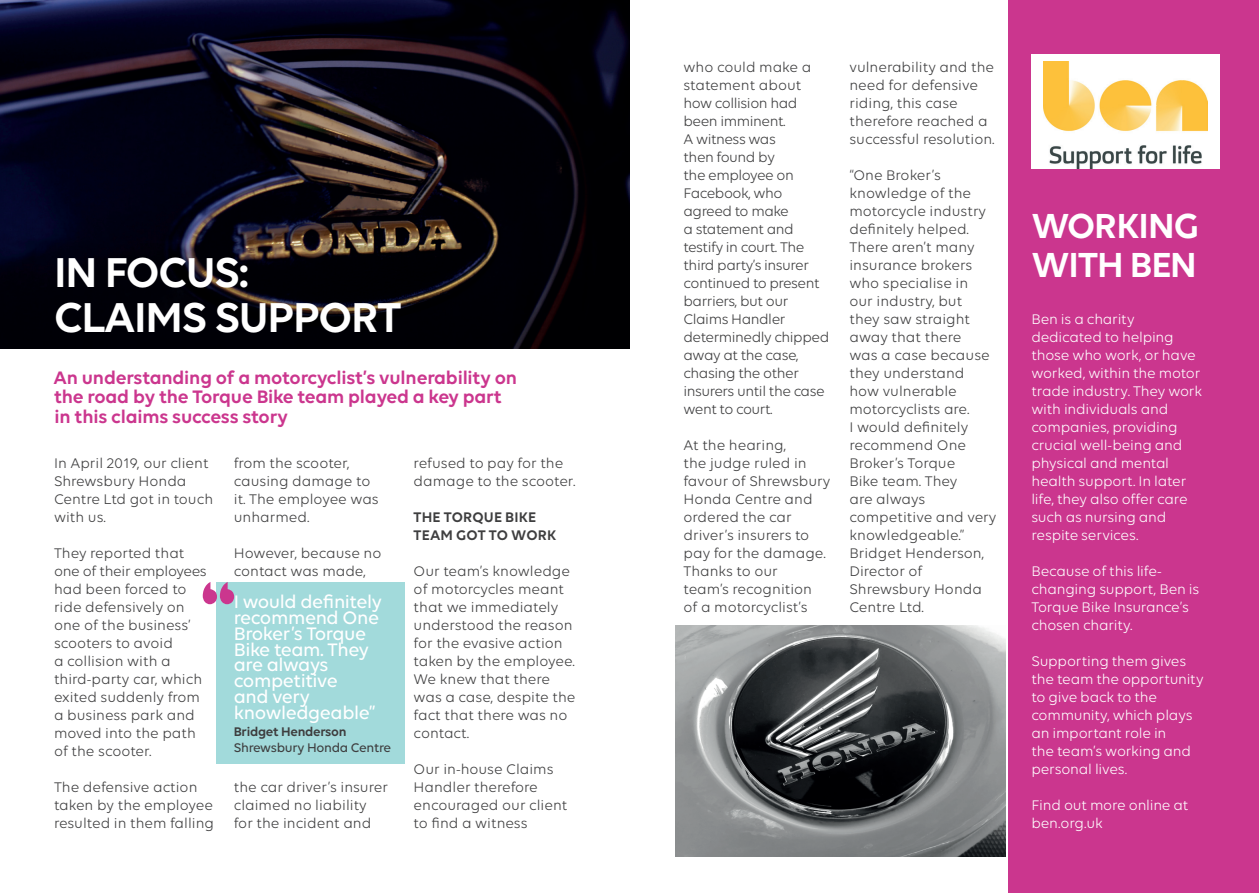
<style>
.page{position:relative;width:1259px;height:893px;background:#fff}
.page>*{position:absolute;margin:0;border:0;box-sizing:border-box;transform-origin:0 0}
.t1{font:600 45px/45px "Volte";letter-spacing:-.025em;color:#fff}
.t2{font:600 37.5px/39px "Volte";letter-spacing:-.025em;color:#fff}
.t3{font:600 19.5px/19.5px "Volte";letter-spacing:-.01em;color:#cb368e}
.t4{font:500 19.5px/15.9px "Volte";letter-spacing:-.02em;color:#fff}
.t5{font:15px/18px "Volte";color:#3e3e3f}
.t6{font:15px/18px "Volte";letter-spacing:-.015em;color:#fff}
.t7{font:15px/18px "Volte";letter-spacing:-.03em;color:#3e3e3f}
.t8{font:600 15px/18px "Volte";letter-spacing:.01em;color:#3e3e3f}
.t9{font:500 13.5px "Volte";letter-spacing:-.02em;color:#3e3e3f}
.t10{font:600 13.5px "Volte";letter-spacing:-.02em;color:#3e3e3f}
</style>
<div class="page">
<img style="left:0;top:0;width:629px;height:349px">
<img style="left:675px;top:625px;width:330px;height:232px">
<div style="left:216px;top:582px;width:189px;height:182px;background:#a2dadb"></div>
<svg style="left:203px;top:582px;width:31px;height:22px"></svg>
<div style="left:1008px;top:0;width:251px;height:893px;background:#cb368e"></div>
<div style="left:1031px;top:54px;width:189px;height:115px;background:#fff"></div>
<img style="left:1043px;top:61px;width:164px;height:108px">
<h1 class="t1" style="left:54px;top:248px;width:349px">IN FOCUS:<br>CLAIMS SUPPORT</h1>
<h3 class="t3" style="left:53px;top:367px;width:465px">An understanding of a motorcyclist’s vulnerability on the road by the Torque Bike team played a key part in this claims success story</h3>
<p class="t5" style="left:54px;top:454px;width:161px">In April 2019, our client<br>Shrewsbury Honda<br>Centre Ltd got in touch with us.</p>
<p class="t5" style="left:54px;top:544px;width:154px">They reported that one of their employees had been forced to ride defensively on one of the business’ scooters to avoid<br>a collision with a third-party car, which exited suddenly from a business park and moved into the path of the scooter.</p>
<p class="t5" style="left:54px;top:778px;width:162px">The defensive action taken by the employee resulted in them falling</p>
<p class="t5" style="left:234px;top:454px;width:146px">from the scooter, causing damage to it. The employee was unharmed.</p>
<p class="t5" style="left:234px;top:544px;width:149px">However, because no contact was made,</p>
<h3 class="t4" style="left:234px;top:594px;width:149px">I would definitely recommend One<br>Broker’s Torque<br>Bike team. They are always competitive<br>and very knowledgeable”</h3>
<p class="t10" style="left:234px;top:723px;width:114px">Bridget Henderson</p>
<p class="t9" style="left:234px;top:740px;width:159px">Shrewsbury Honda Centre</p>
<p class="t5" style="left:234px;top:778px;width:156px">the car driver’s insurer claimed no liability for the incident and</p>
<p class="t5" style="left:414px;top:454px;width:163px">refused to pay for the damage to the scooter.</p>
<p class="t8" style="left:414px;top:508px;width:144px">THE TORQUE BIKE<br>TEAM GOT TO WORK</p>
<p class="t5" style="left:414px;top:562px;width:163px">Our team’s knowledge of motorcycles meant that we immediately understood the reason for the evasive action taken by the employee.<br>We knew that there was a case, despite the fact that there was no contact.</p>
<p class="t5" style="left:414px;top:760px;width:155px">Our in-house Claims<br>Handler therefore encouraged our client to find a witness</p>
<p class="t7" style="left:683px;top:58px;width:147px">who could make a statement about how collision had been imminent.<br>A witness was<br>then found by<br>the employee on<br>Facebook, who agreed to make<br>a statement and testify in court. The third party’s insurer continued to present barriers, but our<br>Claims Handler determinedly chipped away at the case, chasing the other insurers until the case went to court.</p>
<p class="t5" style="left:683px;top:436px;width:148px">At the hearing,<br>the judge ruled in favour of Shrewsbury<br>Honda Centre and ordered the car driver’s insurers to pay for the damage.<br>Thanks to our<br>team’s recognition<br>of a motorcyclist’s</p>
<p class="t5" style="left:849px;top:58px;width:147px">vulnerability and the need for defensive riding, this case therefore reached a successful resolution.</p>
<p class="t5" style="left:849px;top:166px;width:148px">“One Broker’s knowledge of the motorcycle industry definitely helped.<br>There aren’t many insurance brokers who specialise in<br>our industry, but<br>they saw straight away that there<br>was a case because they understand how vulnerable motorcyclists are.<br>I would definitely recommend One<br>Broker’s Torque<br>Bike team. They<br>are always competitive and very knowledgeable.”<br>Bridget Henderson,<br>Director of<br>Shrewsbury Honda<br>Centre Ltd.</p>
<h2 class="t2" style="left:1031px;top:205px;width:169px">WORKING<br>WITH BEN</h2>
<p class="t6" style="left:1031px;top:310px;width:172px">Ben is a charity dedicated to helping those who work, or have worked, within the motor trade industry. They work with individuals and companies, providing crucial well-being and physical and mental health support. In later life, they also offer care such as nursing and respite services.</p>
<p class="t6" style="left:1031px;top:562px;width:169px">Because of this life&shy;changing support, Ben is<br>Torque Bike Insurance’s chosen charity.</p>
<p class="t6" style="left:1031px;top:652px;width:174px">Supporting them gives the team the opportunity to give back to the community, which plays an important role in<br>the team’s working and personal lives.</p>
<p class="t6" style="left:1031px;top:796px;width:159px">Find out more online at ben.org.uk</p>
</div>
